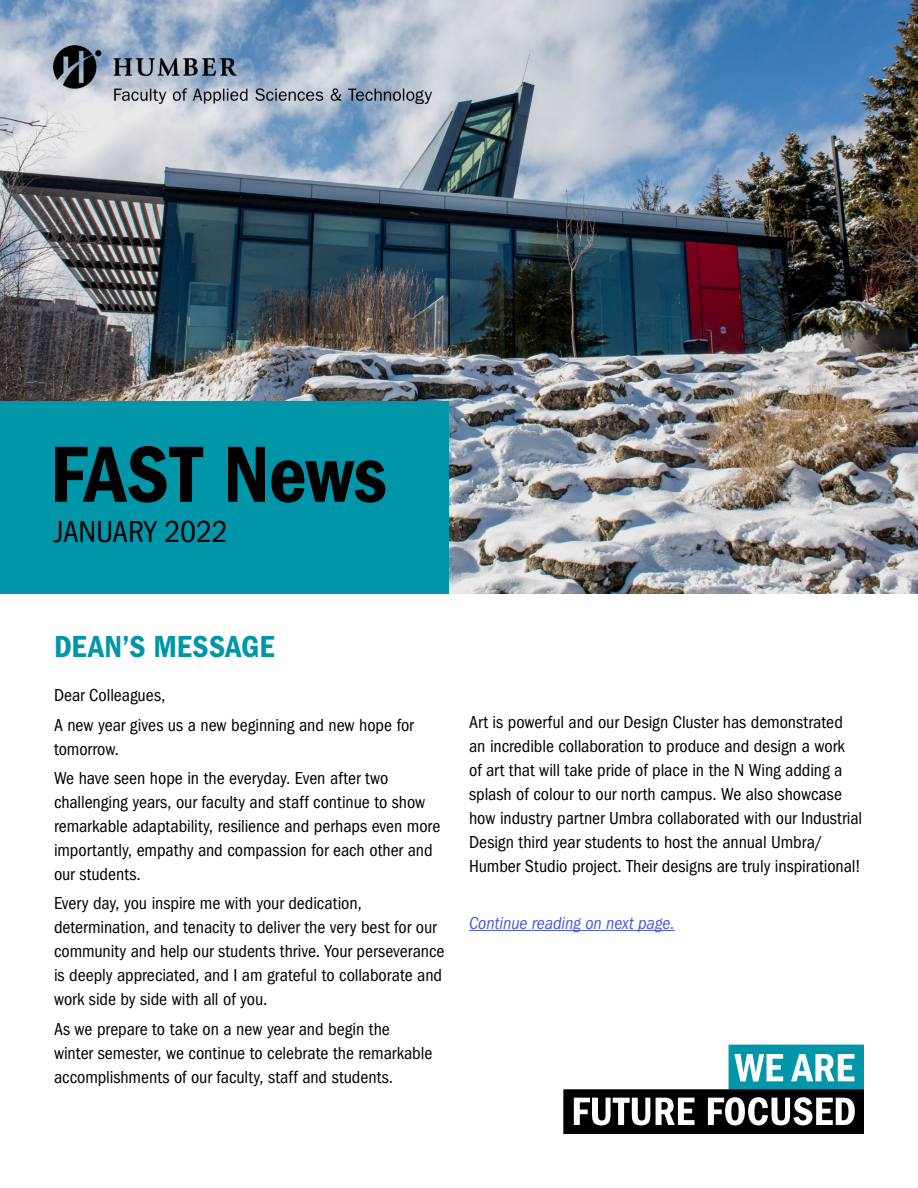
<style>
.page{position:relative;width:918px;height:1188px;background:#fff}
.page>*{position:absolute;margin:0;border:0;box-sizing:border-box;transform-origin:0 0}
.h1_title{font:82.5px "ITC Franklin Gothic Std Dm Cd";letter-spacing:-.005em;color:#000}
.h2_content_header{font:31.5px "ITC Franklin Gothic Std Dm Cd";letter-spacing:.01em;color:#0096a9}
.h2_content_header-2{font:condensed 31.5px "ITC Franklin Gothic Std";letter-spacing:-.005em;color:#000}
.p_body{font:condensed 18px/24px "ITC Franklin Gothic Std";letter-spacing:-.005em;color:#000}
.body{font:italic condensed 18px "ITC Franklin Gothic Std";letter-spacing:-.005em;color:#4f5cd6}
</style>
<div class="page">
<img style="left:0;top:0;width:918px;height:594px">
<img style="left:54px;top:45px;width:378px;height:59px">
<div style="left:0;top:402px;width:449px;height:192px;background:#0096a9"></div>
<hr style="left:469px;top:930px;width:206px;height:1px;background:#4f5cd6">
<svg style="left:563px;top:1045px;width:301px;height:89px"></svg>
<p class="h1_title" style="left:50px;top:427px;width:339px">FAST News</p>
<p class="h2_content_header-2" style="left:54px;top:514px;width:175px">JANUARY 2022</p>
<p class="h2_content_header" style="left:54px;top:628px;width:222px">DEAN’S MESSAGE</p>
<p class="p_body" style="left:54px;top:683px;width:113px">Dear Colleagues,</p>
<p class="p_body" style="left:54px;top:713px;width:361px">A new year gives us a new beginning and new hope for tomorrow.</p>
<p class="p_body" style="left:54px;top:766px;width:388px">We have seen hope in the everyday. Even after two challenging years, our faculty and staff continue to show remarkable adaptability, resilience and perhaps even more importantly, empathy and compassion for each other and our students.</p>
<p class="p_body" style="left:54px;top:892px;width:392px">Every day, you inspire me with your dedication, determination, and tenacity to deliver the very best for our community and help our students thrive. Your perseverance is deeply appreciated, and I am grateful to collaborate and work side by side with all of you.</p>
<p class="p_body" style="left:54px;top:1017px;width:380px">As we prepare to take on a new year and begin the winter semester, we continue to celebrate the remarkable accomplishments of our faculty, staff and students.</p>
<p class="p_body" style="left:469px;top:710px;width:395px">Art is powerful and our Design Cluster has demonstrated an incredible collaboration to produce and design a work<br>of art that will take pride of place in the N Wing adding a splash of colour to our north campus. We also showcase how industry partner Umbra collaborated with our Industrial Design third year students to host the annual Umbra/ Humber Studio project. Their designs are truly inspirational!</p>
<p class="body" style="left:469px;top:913px;width:207px">Continue reading on next page.</p>
</div>
